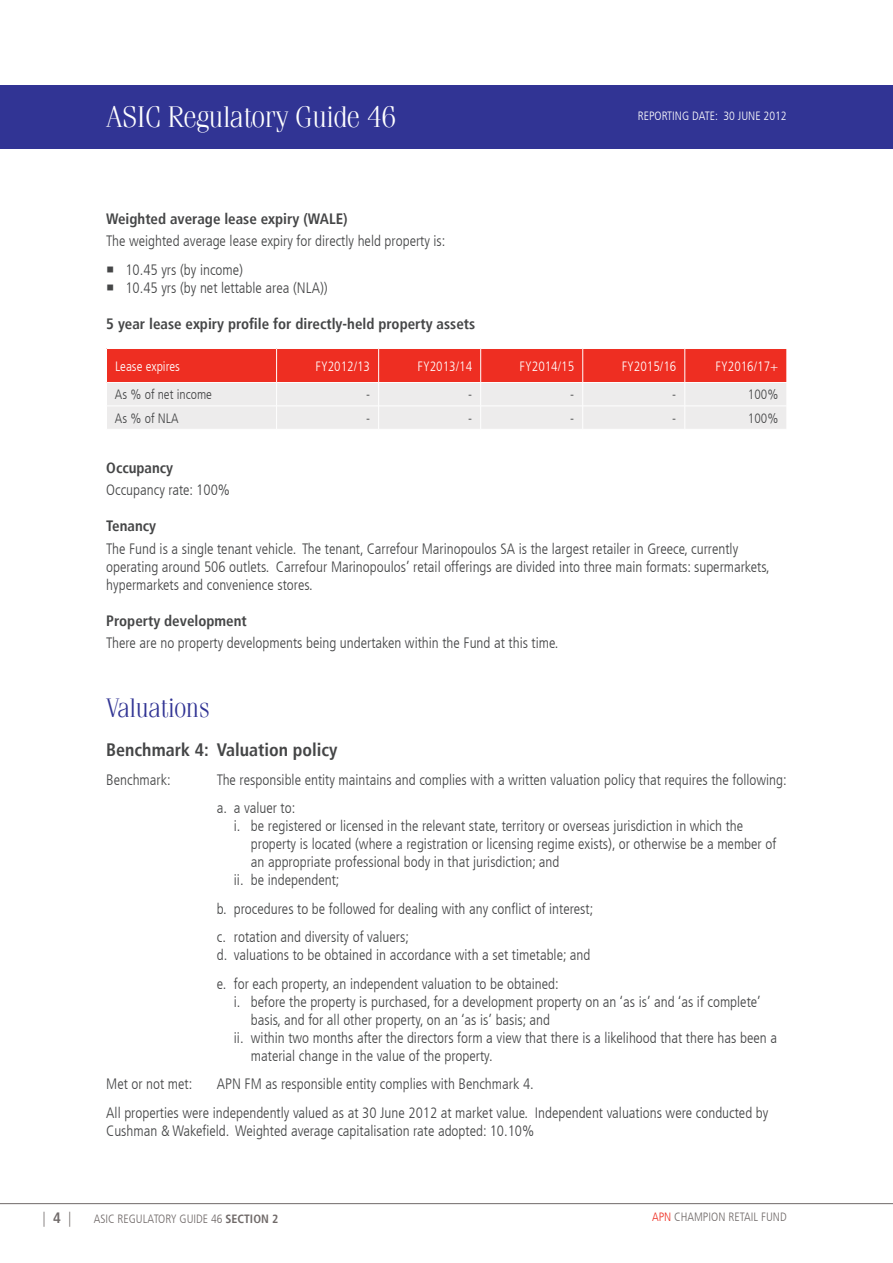
<style>
.page{position:relative;width:893px;height:1263px;background:#fff}
.page>*{position:absolute;margin:0;border:0;box-sizing:border-box;transform-origin:0 0}
.t1{font:300 30px "Fenice LT";letter-spacing:-.03em;color:#fff}
.Paragraph_Style_1{font:300 27px "Fenice LT";letter-spacing:-.03em;color:#313494}
.Paragraph_Style_1-2{font:700 condensed 18px "Frutiger LT";color:#454647}
.t2{font:300 condensed 15px/18px "Frutiger LT";color:#454647}
.t3{font:700 condensed 15px "Frutiger LT";color:#454647}
.t4{font:300 condensed 15px "Frutiger LT";color:#706a69}
.t5{font:300 condensed 13.5px "Frutiger LT";color:#fff}
.t6{font:300 condensed 13.5px "Frutiger LT";color:#454647}
.t7{font:300 condensed 12px "Frutiger LT";color:#706a69}
.t8{font:300 condensed 12px "Frutiger LT";color:#fff}
.s1{font-weight:700}
.s2{color:#ee2e22}
</style>
<div class="page">
<div style="left:0;top:85px;width:893px;height:64px;background:#313494"></div>
<hr style="left:0;top:1203px;width:893px;height:1px;background:#706a69">
<svg style="left:106px;top:348px;width:681px;height:81px;background:#eea09b"></svg>
<h1 class="t1" style="left:106px;top:99px;width:292px">ASIC Regulatory Guide 46</h1>
<p class="t8" style="left:638px;top:109px;width:151px">REPORTING DATE: 30 JUNE 2012</p>
<p class="t3" style="left:106px;top:210px;width:243px">Weighted average lease expiry (WALE)</p>
<p class="t2" style="left:106px;top:232px;width:341px">The weighted average lease expiry for directly held property is:</p>
<p class="t2" style="left:106px;top:261px;width:138px">○ 10.45 yrs (by income)</p>
<p class="t2" style="left:106px;top:279px;width:223px">○ 10.45 yrs (by net lettable area (NLA))</p>
<p class="t3" style="left:106px;top:315px;width:370px">5 year lease expiry profile for directly-held property assets</p>
<p class="t5" style="left:115px;top:358px;width:67px">Lease expires</p>
<p class="t5" style="left:315px;top:358px;width:56px">FY2012/13</p>
<p class="t5" style="left:418px;top:358px;width:56px">FY2013/14</p>
<p class="t5" style="left:520px;top:358px;width:56px">FY2014/15</p>
<p class="t5" style="left:622px;top:358px;width:56px">FY2015/16</p>
<p class="t5" style="left:716px;top:358px;width:64px">FY2016/17+</p>
<p class="t6" style="left:115px;top:387px;width:99px">As % of net income</p>
<p class="t6" style="left:366px;top:387px;width:5px">-</p>
<p class="t6" style="left:468px;top:387px;width:5px">-</p>
<p class="t6" style="left:570px;top:387px;width:5px">-</p>
<p class="t6" style="left:672px;top:387px;width:5px">-</p>
<p class="t6" style="left:748px;top:387px;width:32px">100%</p>
<p class="t6" style="left:115px;top:410px;width:65px">As % of NLA</p>
<p class="t6" style="left:366px;top:410px;width:5px">-</p>
<p class="t6" style="left:468px;top:410px;width:5px">-</p>
<p class="t6" style="left:570px;top:410px;width:5px">-</p>
<p class="t6" style="left:672px;top:410px;width:5px">-</p>
<p class="t6" style="left:748px;top:410px;width:32px">100%</p>
<p class="t3" style="left:106px;top:459px;width:68px">Occupancy</p>
<p class="t2" style="left:106px;top:481px;width:125px">Occupancy rate: 100%</p>
<p class="t3" style="left:106px;top:517px;width:51px">Tenancy</p>
<p class="t2" style="left:106px;top:540px;width:665px">The Fund is a single tenant vehicle. The tenant, Carrefour Marinopoulos SA is the largest retailer in Greece, currently operating around 506 outlets. Carrefour Marinopoulos’ retail offerings are divided into three main formats: supermarkets, hypermarkets and convenience stores.</p>
<p class="t3" style="left:106px;top:612px;width:142px">Property development</p>
<p class="t2" style="left:106px;top:634px;width:454px">There are no property developments being undertaken within the Fund at this time.</p>
<p class="Paragraph_Style_1" style="left:106px;top:692px;width:105px">Valuations</p>
<p class="Paragraph_Style_1-2" style="left:106px;top:739px;width:233px">Benchmark 4: Valuation policy</p>
<p class="t2" style="left:106px;top:771px;width:66px">Benchmark:</p>
<p class="t2" style="left:217px;top:771px;width:571px">The responsible entity maintains and complies with a written valuation policy that requires the following:</p>
<p class="t2" style="left:217px;top:799px;width:80px">a. a valuer to:</p>
<p class="t2" style="left:234px;top:817px;width:511px">i. be registered or licensed in the relevant state, territory or overseas jurisdiction in which the</p>
<p class="t2" style="left:251px;top:835px;width:527px">property is located (where a registration or licensing regime exists), or otherwise be a member of</p>
<p class="t2" style="left:251px;top:853px;width:310px">an appropriate professional body in that jurisdiction; and</p>
<p class="t2" style="left:234px;top:871px;width:107px">ii. be independent;</p>
<p class="t2" style="left:217px;top:900px;width:378px">b. procedures to be followed for dealing with any conflict of interest;</p>
<p class="t2" style="left:217px;top:928px;width:194px">c. rotation and diversity of valuers;</p>
<p class="t2" style="left:217px;top:946px;width:375px">d. valuations to be obtained in accordance with a set timetable; and</p>
<p class="t2" style="left:217px;top:975px;width:343px">e. for each property, an independent valuation to be obtained:</p>
<p class="t2" style="left:234px;top:993px;width:528px">i. before the property is purchased, for a development property on an ‘as is’ and ‘as if complete’</p>
<p class="t2" style="left:251px;top:1011px;width:301px">basis, and for all other property, on an ‘as is’ basis; and</p>
<p class="t2" style="left:234px;top:1029px;width:545px">ii. within two months after the directors form a view that there is a likelihood that there has been a</p>
<p class="t2" style="left:251px;top:1047px;width:243px">material change in the value of the property.</p>
<p class="t2" style="left:106px;top:1075px;width:88px">Met or not met:</p>
<p class="t2" style="left:217px;top:1075px;width:318px">APN FM as responsible entity complies with Benchmark 4.</p>
<p class="t2" style="left:106px;top:1104px;width:664px">All properties were independently valued as at 30 June 2012 at market value. Independent valuations were conducted by<br>Cushman &amp; Wakefield. Weighted average capitalisation rate adopted: 10.10%</p>
<p class="t4" style="left:43px;top:1209px;width:30px">| <span class="s1">4</span> |</p>
<p class="t7" style="left:94px;top:1212px;width:186px">ASIC REGULATORY GUIDE 46 <span class="s1">SECTION 2</span></p>
<p class="t7" style="left:652px;top:1210px;width:136px"><span class="s2">APN</span> CHAMPION RETAIL FUND</p>
</div>
